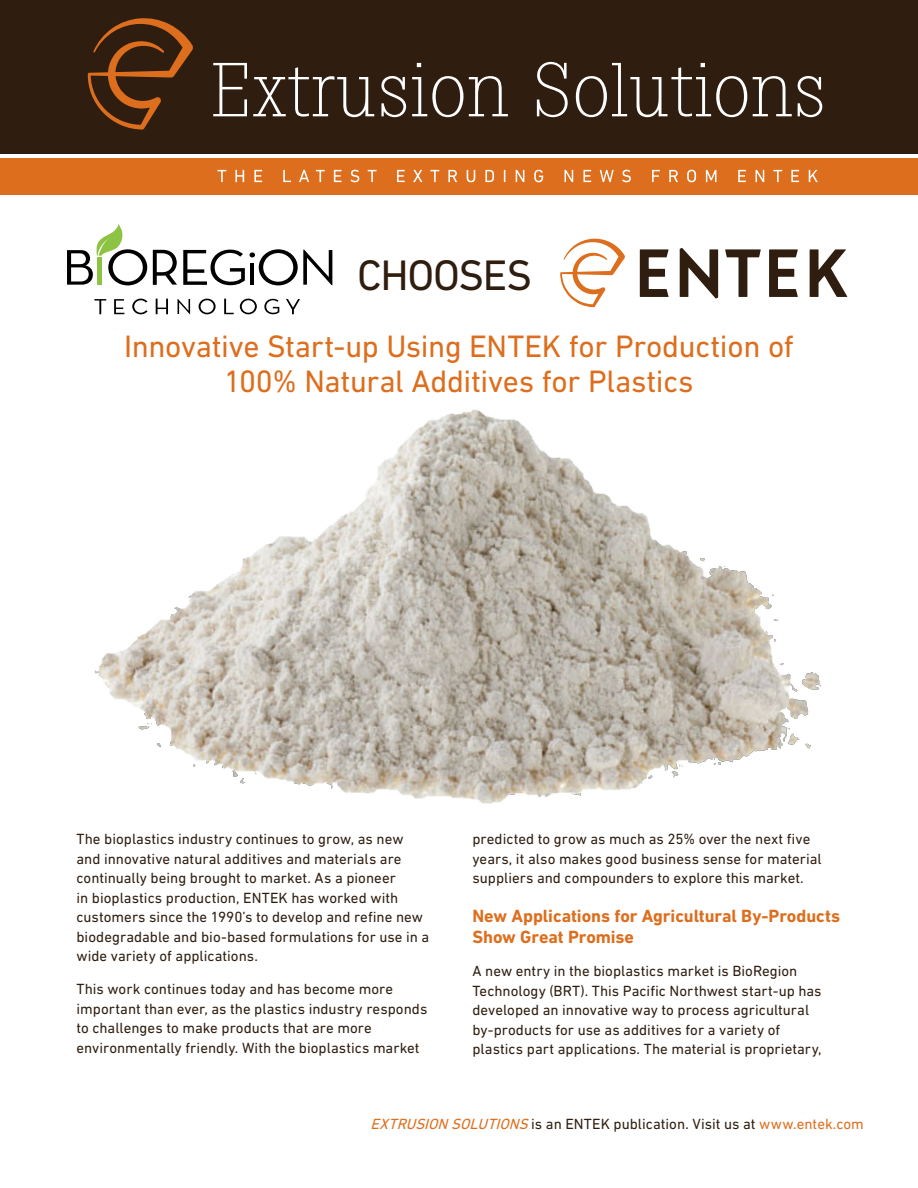
<style>
.page{position:relative;width:918px;height:1188px;background:#fff}
.page>*{position:absolute;margin:0;border:0;box-sizing:border-box;transform-origin:0 0}
.t1{font:43.35px "DIN Next LT Pro";color:#2f1e10}
.t2{font:31.5px/34.5px "DIN Next LT Pro";letter-spacing:-.01em;color:#dd6e1d;text-align:center}
.t3{font:700 18px/21px "DIN Next LT Pro";letter-spacing:-.005em;color:#dd6e1d}
.t4{font:15px/19.5px "DIN Next LT Pro";color:#2f1e10}
.s1{font-style:italic;color:#dd6e1d}
.s2{font-style:italic}
.s3{color:#dd6e1d}
</style>
<div class="page">
<div style="left:0;top:158px;width:918px;height:37px;background:#dd6e1d"></div>
<div style="left:0;top:0;width:918px;height:153px;background:#2f1e10"></div>
<svg style="left:217px;top:170px;width:9px;height:12px"></svg>
<svg style="left:235px;top:170px;width:9px;height:12px"></svg>
<svg style="left:254px;top:170px;width:8px;height:12px"></svg>
<svg style="left:283px;top:170px;width:8px;height:12px"></svg>
<svg style="left:299px;top:170px;width:10px;height:12px"></svg>
<svg style="left:316px;top:170px;width:9px;height:12px"></svg>
<svg style="left:334px;top:170px;width:8px;height:12px"></svg>
<svg style="left:350px;top:170px;width:9px;height:12px"></svg>
<svg style="left:368px;top:170px;width:9px;height:12px"></svg>
<svg style="left:397px;top:170px;width:8px;height:12px"></svg>
<svg style="left:413px;top:170px;width:9px;height:12px"></svg>
<svg style="left:430px;top:170px;width:9px;height:12px"></svg>
<svg style="left:448px;top:170px;width:9px;height:12px"></svg>
<svg style="left:467px;top:170px;width:8px;height:12px"></svg>
<svg style="left:485px;top:170px;width:9px;height:12px"></svg>
<svg style="left:504px;top:170px;width:1px;height:12px"></svg>
<svg style="left:516px;top:170px;width:8px;height:12px"></svg>
<svg style="left:534px;top:170px;width:9px;height:12px"></svg>
<svg style="left:565px;top:170px;width:8px;height:12px"></svg>
<svg style="left:583px;top:170px;width:8px;height:12px"></svg>
<svg style="left:600px;top:170px;width:14px;height:12px"></svg>
<svg style="left:622px;top:170px;width:9px;height:12px"></svg>
<svg style="left:652px;top:170px;width:8px;height:12px"></svg>
<svg style="left:669px;top:170px;width:9px;height:12px"></svg>
<svg style="left:687px;top:170px;width:9px;height:12px"></svg>
<svg style="left:706px;top:170px;width:10px;height:12px"></svg>
<svg style="left:738px;top:170px;width:8px;height:12px"></svg>
<svg style="left:756px;top:170px;width:8px;height:12px"></svg>
<svg style="left:773px;top:170px;width:9px;height:12px"></svg>
<svg style="left:791px;top:170px;width:8px;height:12px"></svg>
<svg style="left:809px;top:170px;width:9px;height:12px"></svg>
<svg style="left:88px;top:18px;width:105px;height:112px"></svg>
<svg style="left:213px;top:63px;width:34px;height:53px"></svg>
<svg style="left:253px;top:67px;width:121px;height:50px"></svg>
<svg style="left:381px;top:76px;width:25px;height:41px"></svg>
<svg style="left:412px;top:63px;width:51px;height:54px"></svg>
<svg style="left:469px;top:76px;width:39px;height:40px"></svg>
<svg style="left:537px;top:62px;width:31px;height:55px"></svg>
<svg style="left:576px;top:63px;width:171px;height:54px"></svg>
<svg style="left:753px;top:76px;width:39px;height:40px"></svg>
<svg style="left:798px;top:76px;width:24px;height:41px"></svg>
<svg style="left:560px;top:239px;width:65px;height:68px"></svg>
<svg style="left:640px;top:249px;width:29px;height:48px"></svg>
<svg style="left:769px;top:249px;width:29px;height:48px"></svg>
<svg style="left:725px;top:249px;width:36px;height:48px"></svg>
<svg style="left:810px;top:249px;width:37px;height:48px"></svg>
<svg style="left:680px;top:248px;width:38px;height:51px"></svg>
<svg style="left:114px;top:299px;width:10px;height:15px"></svg>
<svg style="left:264px;top:299px;width:15px;height:15px"></svg>
<svg style="left:178px;top:299px;width:12px;height:15px"></svg>
<svg style="left:153px;top:250px;width:24px;height:35px"></svg>
<svg style="left:183px;top:249px;width:149px;height:36px"></svg>
<svg style="left:199px;top:299px;width:17px;height:15px"></svg>
<svg style="left:240px;top:299px;width:17px;height:15px"></svg>
<svg style="left:67px;top:224px;width:80px;height:61px"></svg>
<hr style="left:97px;top:257px;width:4px;height:28px;background:#8dc342">
<svg style="left:94px;top:299px;width:12px;height:15px"></svg>
<svg style="left:156px;top:299px;width:12px;height:15px"></svg>
<svg style="left:224px;top:299px;width:10px;height:15px"></svg>
<svg style="left:132px;top:299px;width:16px;height:15px"></svg>
<svg style="left:286px;top:299px;width:14px;height:15px"></svg>
<img style="left:94px;top:409px;width:727px;height:395px">
<h1 class="t1" style="left:357px;top:250px;width:76px">Chooses</h1>
<h2 class="t2" style="left:124px;top:329px;width:671px">Innovative Start-up Using ENTEK for Production of<br>100% Natural Additives for Plastics</h2>
<p class="t4" style="left:77px;top:829px;width:354px">The bioplastics industry continues to grow, as new and innovative natural additives and materials are continually being brought to market. As a pioneer<br>in bioplastics production, ENTEK has worked with customers since the 1990’s to develop and refine new biodegradable and bio-based formulations for use in a wide variety of applications.</p>
<p class="t4" style="left:77px;top:979px;width:352px">This work continues today and has become more important than ever, as the plastics industry responds to challenges to make products that are more environmentally friendly. With the bioplastics market</p>
<p class="t4" style="left:473px;top:829px;width:351px">predicted to grow as much as 25% over the next five years, it also makes good business sense for material suppliers and compounders to explore this market.</p>
<p class="t3" style="left:472px;top:906px;width:369px">New Applications for Agricultural By-Products<br>Show Great Promise</p>
<p class="t4" style="left:472px;top:961px;width:351px">A new entry in the bioplastics market is BioRegion Technology (BRT). This Pacific Northwest start-up has developed an innovative way to process agricultural by-products for use as additives for a variety of plastics part applications. The material is proprietary,</p>
<p class="t4" style="left:371px;top:1114px;width:495px"><span class="s1">EXTRUSION SOLUTIONS</span>is an ENTEK publication<span class="s2">.</span>Visit us at <span class="s3">www.entek.com</span></p>
</div>
